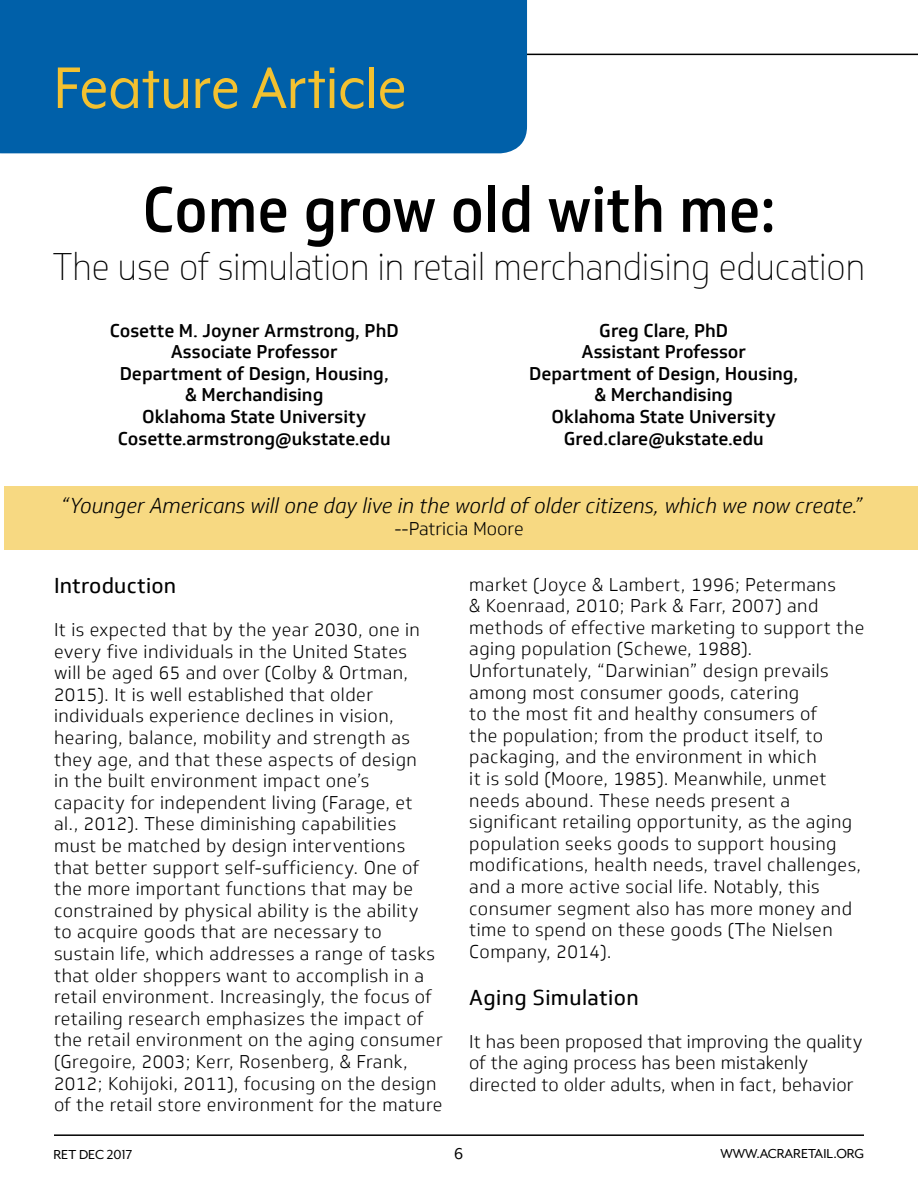
<style>
.page{position:relative;width:918px;height:1188px;background:#fff}
.page>*{position:absolute;margin:0;border:0;box-sizing:border-box;transform-origin:0 0}
.t1{font:67.5px "Mr Eaves XL Mod OT";color:#f3c130;scale:.9 1}
.t2{font:500 63px "Soleto";color:#000;scale:.9 1}
.t3{font:100 37.5px "Soleto";color:#000;scale:.9 1}
.t4{font:italic 300 21px "Soleto";color:#000}
.t5{font:21px "Soleto";letter-spacing:.015em;color:#000}
.t6{font:300 18px/21.6px "Soleto";letter-spacing:.025em;color:#000}
.t7{font:500 18px/21.6px "Soleto";color:#000;text-align:center}
.t8{font:300 18px "Soleto";color:#000}
.t9{font:18px "Mr Eaves XL Mod OT";color:#000}
.t10{font:15px "Mr Eaves XL Mod OT";color:#000}
</style>
<div class="page">
<hr style="left:416px;top:54px;width:502px;height:1px;background:#000">
<div style="left:4px;top:486px;width:914px;height:63px;background:#f7d982"></div>
<div style="left:0;top:0;width:527px;height:153px;background:#0060a9"></div>
<hr style="left:54px;top:1134px;width:810px;height:2px;background:#000">
<h1 class="t1" style="left:54px;top:54px;width:393px">Feature Article</h1>
<h2 class="t2" style="left:142px;top:171px;width:705px">Come grow old with me:</h2>
<h3 class="t3" style="left:53px;top:245px;width:904px">The use of simulation in retail merchandising education</h3>
<p class="t7" style="left:110px;top:320px;width:290px">Cosette M. Joyner Armstrong, PhD<br>Associate Professor<br>Department of Design, Housing,<br>&amp; Merchandising<br>Oklahoma State University<br>Cosette.armstrong@ukstate.edu</p>
<p class="t7" style="left:529px;top:320px;width:271px">Greg Clare, PhD<br>Assistant Professor<br>Department of Design, Housing, &amp; Merchandising<br>Oklahoma State University<br>Gred.clare@ukstate.edu</p>
<p class="t4" style="left:61px;top:493px;width:804px">“Younger Americans will one day live in the world of older citizens, which we now create.”</p>
<p class="t8" style="left:394px;top:518px;width:131px">--Patricia Moore</p>
<p class="t5" style="left:54px;top:573px;width:124px">Introduction</p>
<p class="t6" style="left:54px;top:619px;width:390px">It is expected that by the year 2030, one in every five individuals in the United States<br>will be aged 65 and over (Colby &amp; Ortman, 2015). It is well established that older individuals experience declines in vision, hearing, balance, mobility and strength as they age, and that these aspects of design<br>in the built environment impact one’s capacity for independent living (Farage, et<br>al., 2012). These diminishing capabilities must be matched by design interventions that better support self-sufficiency. One of the more important functions that may be constrained by physical ability is the ability<br>to acquire goods that are necessary to sustain life, which addresses a range of tasks that older shoppers want to accomplish in a retail environment. Increasingly, the focus of retailing research emphasizes the impact of the retail environment on the aging consumer (Gregoire, 2003; Kerr, Rosenberg, &amp; Frank, 2012; Kohijoki, 2011), focusing on the design of the retail store environment for the mature</p>
<p class="t6" style="left:469px;top:574px;width:397px">market (Joyce &amp; Lambert, 1996; Petermans<br>&amp; Koenraad, 2010; Park &amp; Farr, 2007) and methods of effective marketing to support the aging population (Schewe, 1988).<br>Unfortunately, “Darwinian” design prevails among most consumer goods, catering<br>to the most fit and healthy consumers of<br>the population; from the product itself, to packaging, and the environment in which<br>it is sold (Moore, 1985). Meanwhile, unmet needs abound. These needs present a significant retailing opportunity, as the aging population seeks goods to support housing modifications, health needs, travel challenges, and a more active social life. Notably, this consumer segment also has more money and time to spend on these goods (The Nielsen Company, 2014).</p>
<p class="t5" style="left:469px;top:984px;width:171px">Aging Simulation</p>
<p class="t6" style="left:469px;top:1031px;width:395px">It has been proposed that improving the quality of the aging process has been mistakenly directed to older adults, when in fact, behavior</p>
<p class="t10" style="left:54px;top:1147px;width:80px">RET DEC 2017</p>
<p class="t9" style="left:454px;top:1144px;width:11px">6</p>
<p class="t10" style="left:720px;top:1146px;width:145px">WWW.ACRARETAIL.ORG</p>
</div>
